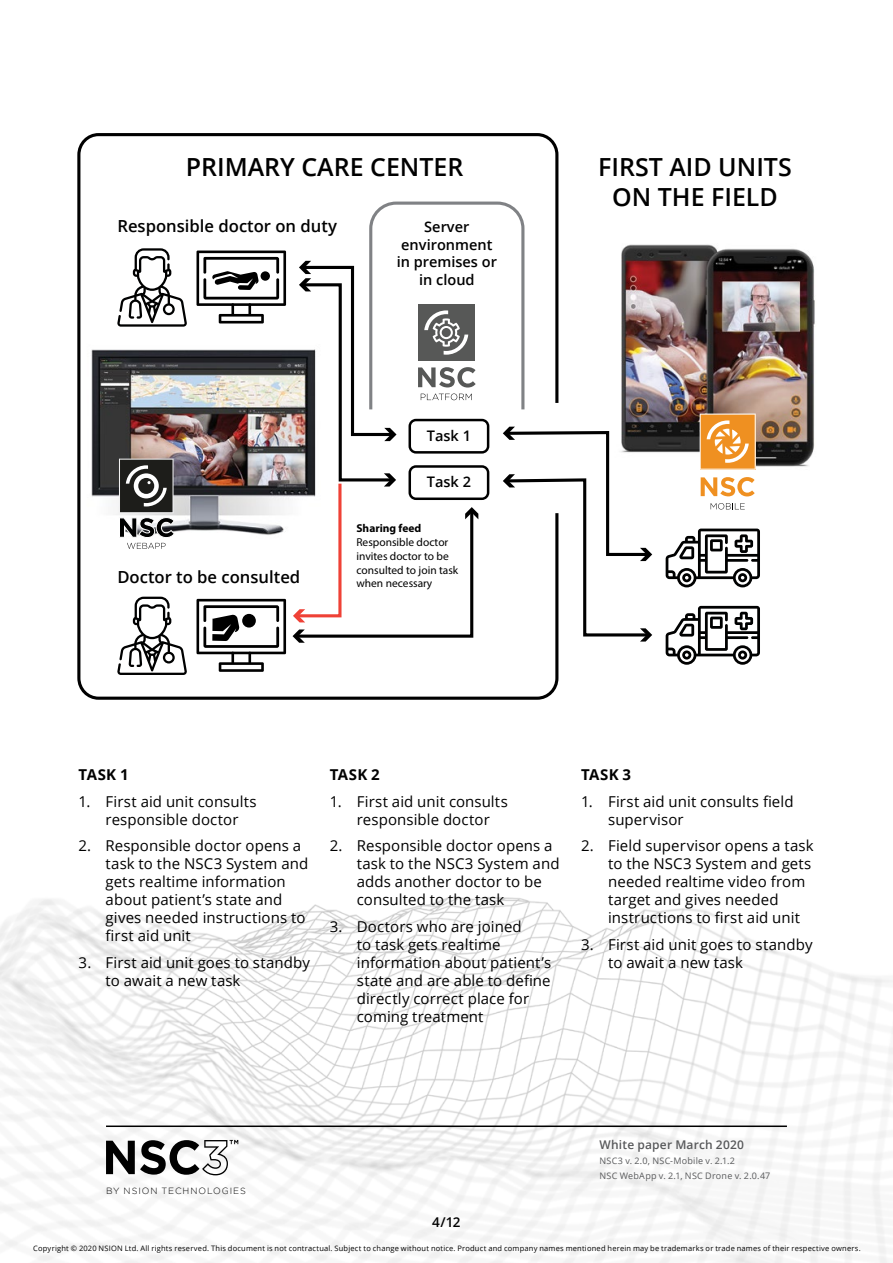
<style>
.page{position:relative;width:893px;height:1263px;background:#fff}
.page>*{position:absolute;margin:0;border:0;box-sizing:border-box;transform-origin:0 0}
.t1{font:600 24.9px/30px "Open Sans";color:#000;text-align:center}
.t2{font:600 16.65px "Open Sans";color:#000}
.t3{font:15px/18px "Open Sans";letter-spacing:.005em;color:#000}
.t4{font:700 15px "Open Sans";letter-spacing:.015em;color:#000}
.t5{font:600 14.55px/17.4px "Open Sans";color:#000;text-align:center}
.t6{font:600 13.5px "Open Sans";color:#000}
.t7{font:600 12px "Open Sans";letter-spacing:.015em;color:#58595b}
.t8{font:11.4px/13.8px "Myriad Pro";color:#000}
.t9{font:700 11.4px "Myriad Pro";color:#000}
.t10{font:9px/15px "Open Sans";letter-spacing:.025em;color:#58595b}
.t11{font:300 9px "Gotham";letter-spacing:.105em;color:#000}
.t12{font:7.5px "Open Sans";letter-spacing:.025em;color:#000}
</style>
<div class="page">
<img style="left:0;top:896px;width:893px;height:367px">
<svg style="left:106px;top:1140px;width:132px;height:35px"></svg>
<hr style="left:106px;top:1125px;width:681px;height:2px;background:#000">
<img style="left:91px;top:298px;width:202px;height:237px">
<img style="left:652px;top:244px;width:163px;height:223px">
<div style="left:77px;top:133px;width:481px;height:567px;border:3px solid #000;border-radius:20px"></div>
<svg style="left:117px;top:248px;width:70px;height:79px"></svg>
<svg style="left:117px;top:597px;width:70px;height:78px"></svg>
<svg style="left:666px;top:606px;width:94px;height:59px"></svg>
<svg style="left:666px;top:529px;width:94px;height:58px"></svg>
<svg style="left:196px;top:250px;width:90px;height:73px"></svg>
<svg style="left:196px;top:599px;width:90px;height:73px"></svg>
<svg style="left:711px;top:503px;width:34px;height:6px"></svg>
<svg style="left:700px;top:414px;width:56px;height:56px"></svg>
<svg style="left:701px;top:477px;width:54px;height:19px"></svg>
<svg style="left:293px;top:200px;width:359px;height:443px"></svg>
<svg style="left:119px;top:459px;width:56px;height:90px"></svg>
<h1 class="t1" style="left:186px;top:152px;width:279px">PRIMARY CARE CENTER</h1>
<h1 class="t1" style="left:598px;top:152px;width:195px">FIRST AID UNITS<br>ON THE FIELD</h1>
<p class="t2" style="left:117px;top:215px;width:221px">Responsible doctor on duty</p>
<p class="t5" style="left:397px;top:218px;width:102px">Server environment in premises or in cloud</p>
<p class="t5" style="left:427px;top:427px;width:46px">Task 1</p>
<p class="t2" style="left:117px;top:565px;width:184px">Doctor to be consulted</p>
<p class="t5" style="left:427px;top:473px;width:46px">Task 2</p>
<p class="t9" style="left:356px;top:521px;width:66px">Sharing feed</p>
<p class="t8" style="left:356px;top:535px;width:103px">Responsible doctor invites doctor to be consulted to join task when necessary</p>
<p class="t4" style="left:79px;top:764px;width:51px">TASK 1</p>
<p class="t3" style="left:79px;top:792px;width:179px;text-align:center">1. First aid unit consults responsible doctor</p>
<p class="t3" style="left:106px;top:836px;width:204px;text-indent:-27px">2. Responsible doctor opens a task to the NSC3 System and gets realtime information about patient’s state and gives needed instructions to first aid unit</p>
<p class="t3" style="left:106px;top:953px;width:206px;text-indent:-27px">3. First aid unit goes to standby to await a new task</p>
<p class="t4" style="left:330px;top:764px;width:51px">TASK 2</p>
<p class="t3" style="left:330px;top:792px;width:179px;text-align:center">1. First aid unit consults responsible doctor</p>
<p class="t3" style="left:357px;top:836px;width:204px;text-indent:-27px">2. Responsible doctor opens a task to the NSC3 System and adds another doctor to be consulted to the task</p>
<p class="t3" style="left:357px;top:917px;width:196px;text-indent:-27px">3. Doctors who are joined<br>to task gets realtime information about patient’s state and are able to define directly correct place for coming treatment</p>
<p class="t4" style="left:581px;top:764px;width:51px">TASK 3</p>
<p class="t3" style="left:608px;top:792px;width:187px;text-indent:-27px">1. First aid unit consults field supervisor</p>
<p class="t3" style="left:608px;top:836px;width:207px;text-indent:-27px">2. Field supervisor opens a task to the NSC3 System and gets needed realtime video from target and gives needed instructions to first aid unit</p>
<p class="t3" style="left:608px;top:935px;width:206px;text-indent:-27px">3. First aid unit goes to standby to await a new task</p>
<p class="t11" style="left:106px;top:1186px;width:141px">BY NSION TECHNOLOGIES</p>
<p class="t6" style="left:432px;top:1213px;width:30px">4/12</p>
<p class="t7" style="left:599px;top:1136px;width:146px">White paper March 2020</p>
<p class="t10" style="left:599px;top:1153px;width:172px">NSC3 v. 2.0, NSC-Mobile v. 2.1.2<br>NSC WebApp v. 2.1, NSC Drone v. 2.0.47</p>
<p class="t12" style="left:33px;top:1243px;width:829px">Copyright © 2020 NSION Ltd. All rights reserved. This document is not contractual. Subject to change without notice. Product and company names mentioned herein may be trademarks or trade names of their respective owners.</p>
</div>
